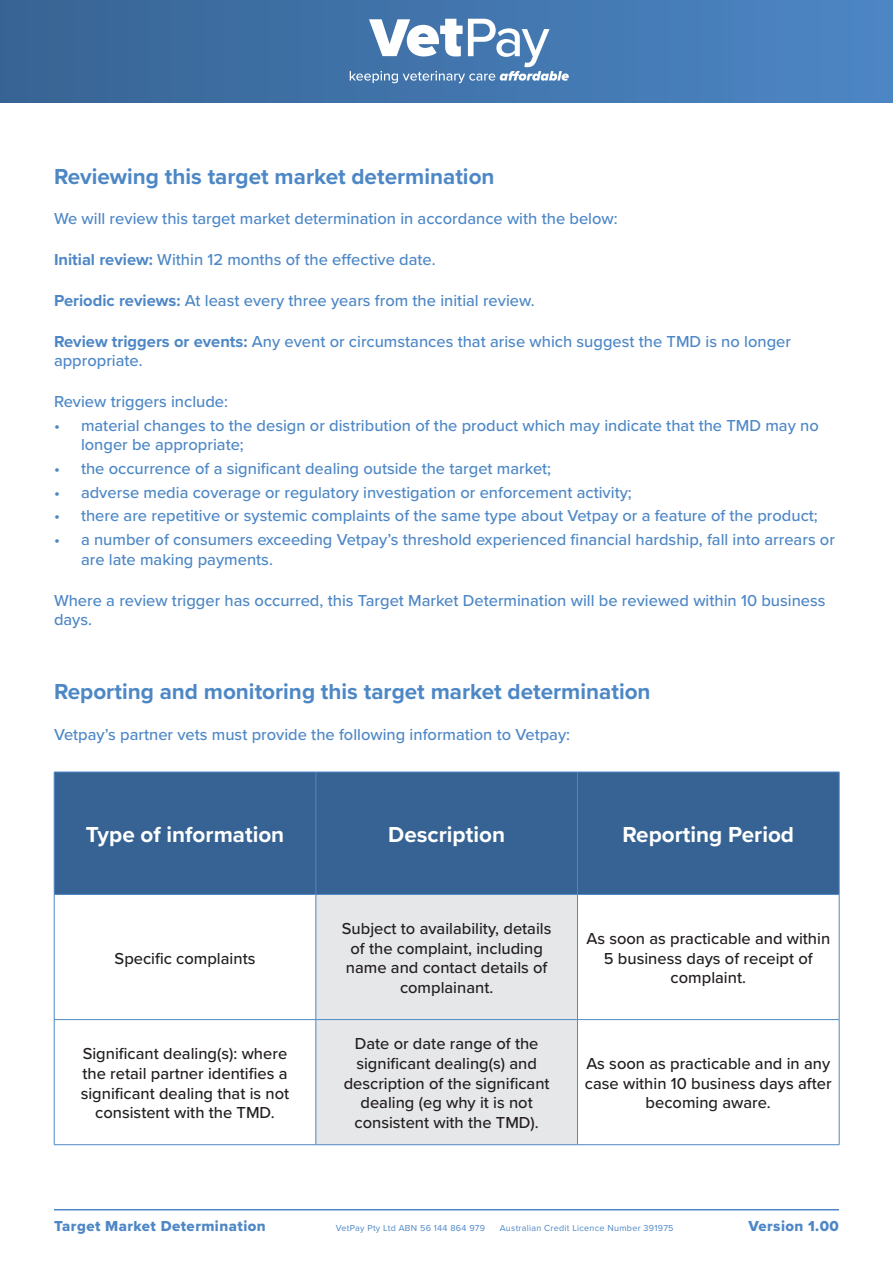
<style>
.page{position:relative;width:893px;height:1263px;background:#fff}
.page>*{position:absolute;margin:0;border:0;box-sizing:border-box;transform-origin:0 0}
.t1{font:700 22.5px "Proxima Nova";color:#4d87c6}
.t2{font:700 22.5px "Proxima Nova";color:#fff}
.t3{font:500 16.5px/19.5px "Proxima Nova";color:#4d87c6}
.t4{font:500 16.5px/19.8px "Proxima Nova";color:#231f20;text-align:center}
.t5{font:15px "Proxima Nova Extrabld";letter-spacing:.03em;color:#4d87c6}
.t6{font:9px "Proxima Nova";letter-spacing:.03em;color:#4d87c6}
.s1{font-weight:700}
</style>
<div class="page">
<hr style="left:54px;top:1209px;width:785px;height:1px;background:#4d87c6">
<div style="left:0;top:0;width:893px;height:103px;background:linear-gradient(to right,#376494,#4c86c5)"></div>
<svg style="left:350px;top:19px;width:219px;height:64px"></svg>
<div style="left:55px;top:773px;width:784px;height:121px;background:#366393"></div>
<div style="left:317px;top:895px;width:260px;height:249px;background:#e6e7e9"></div>
<hr style="left:54px;top:772px;width:262px;height:1px;background:#4d87c6">
<hr style="left:54px;top:772px;width:1px;height:122px;background:#4d87c6">
<hr style="left:316px;top:772px;width:261px;height:1px;background:#4d87c6">
<hr style="left:316px;top:772px;width:1px;height:122px;background:#4d87c6">
<hr style="left:577px;top:772px;width:262px;height:1px;background:#4d87c6">
<hr style="left:577px;top:772px;width:1px;height:122px;background:#4d87c6">
<hr style="left:839px;top:772px;width:1px;height:122px;background:#4d87c6">
<hr style="left:54px;top:894px;width:262px;height:1px;background:#4d87c6">
<hr style="left:54px;top:895px;width:1px;height:124px;background:#4d87c6">
<hr style="left:316px;top:894px;width:261px;height:1px;background:#4d87c6">
<hr style="left:316px;top:895px;width:1px;height:124px;background:#4d87c6">
<hr style="left:577px;top:894px;width:262px;height:1px;background:#4d87c6">
<hr style="left:577px;top:895px;width:1px;height:124px;background:#4d87c6">
<hr style="left:839px;top:895px;width:1px;height:124px;background:#4d87c6">
<hr style="left:54px;top:1019px;width:262px;height:1px;background:#4d87c6">
<hr style="left:54px;top:1020px;width:1px;height:124px;background:#4d87c6">
<hr style="left:316px;top:1019px;width:261px;height:1px;background:#4d87c6">
<hr style="left:316px;top:1020px;width:1px;height:124px;background:#4d87c6">
<hr style="left:577px;top:1019px;width:262px;height:1px;background:#4d87c6">
<hr style="left:577px;top:1020px;width:1px;height:124px;background:#4d87c6">
<hr style="left:839px;top:1020px;width:1px;height:124px;background:#4d87c6">
<hr style="left:54px;top:1144px;width:262px;height:1px;background:#4d87c6">
<hr style="left:316px;top:1144px;width:261px;height:1px;background:#4d87c6">
<hr style="left:577px;top:1144px;width:262px;height:1px;background:#4d87c6">
<h1 class="t1" style="left:54px;top:159px;width:442px">Reviewing this target market determination</h1>
<p class="t3" style="left:54px;top:209px;width:565px">We will review this target market determination in accordance with the below:</p>
<p class="t3" style="left:54px;top:249px;width:383px"><span class="s1">Initial review:</span> Within 12 months of the effective date.</p>
<p class="t3" style="left:54px;top:290px;width:482px"><span class="s1">Periodic reviews:</span> At least every three years from the initial review.</p>
<p class="t3" style="left:54px;top:331px;width:739px"><span class="s1">Review triggers or events:</span> Any event or circumstances that arise which suggest the TMD is no longer appropriate.</p>
<p class="t3" style="left:54px;top:391px;width:176px">Review triggers include:</p>
<p class="t3" style="left:81px;top:415px;width:739px;text-indent:-27px">• material changes to the design or distribution of the product which may indicate that the TMD may no longer be appropriate;</p>
<p class="t3" style="left:54px;top:458px;width:499px">• the occurrence of a significant dealing outside the target market;</p>
<p class="t3" style="left:54px;top:482px;width:579px">• adverse media coverage or regulatory investigation or enforcement activity;</p>
<p class="t3" style="left:54px;top:506px;width:765px">• there are repetitive or systemic complaints of the same type about Vetpay or a feature of the product;</p>
<p class="t3" style="left:81px;top:529px;width:755px;text-indent:-27px">• a number of consumers exceeding Vetpay’s threshold experienced financial hardship, fall into arrears or are late making payments.</p>
<p class="t3" style="left:54px;top:590px;width:773px">Where a review trigger has occurred, this Target Market Determination will be reviewed within 10 business days.</p>
<h1 class="t1" style="left:54px;top:675px;width:598px">Reporting and monitoring this target market determination</h1>
<p class="t3" style="left:54px;top:724px;width:518px">Vetpay’s partner vets must provide the following information to Vetpay:</p>
<h1 class="t2" style="left:86px;top:818px;width:200px">Type of information</h1>
<h1 class="t2" style="left:388px;top:818px;width:118px">Description</h1>
<h1 class="t2" style="left:622px;top:818px;width:173px">Reporting Period</h1>
<p class="t4" style="left:115px;top:947px;width:142px">Specific complaints</p>
<p class="t4" style="left:342px;top:918px;width:211px">Subject to availability, details of the complaint, including name and contact details of complainant.</p>
<p class="t4" style="left:586px;top:928px;width:245px">As soon as practicable and within<br>5 business days of receipt of complaint.</p>
<p class="t4" style="left:81px;top:1043px;width:210px">Significant dealing(s): where the retail partner identifies a significant dealing that is not consistent with the TMD.</p>
<p class="t4" style="left:344px;top:1033px;width:207px">Date or date range of the significant dealing(s) and description of the significant dealing (eg why it is not consistent with the TMD).</p>
<p class="t4" style="left:585px;top:1053px;width:248px">As soon as practicable and in any case within 10 business days after becoming aware.</p>
<p class="t5" style="left:54px;top:1215px;width:213px">Target Market Determination</p>
<p class="t6" style="left:336px;top:1222px;width:151px">VetPay Pty Ltd ABN 56 144 864 979</p>
<p class="t6" style="left:500px;top:1222px;width:175px">Australian Credit Licence Number 391975</p>
<p class="t5" style="left:748px;top:1215px;width:92px">Version 1.00</p>
</div>
